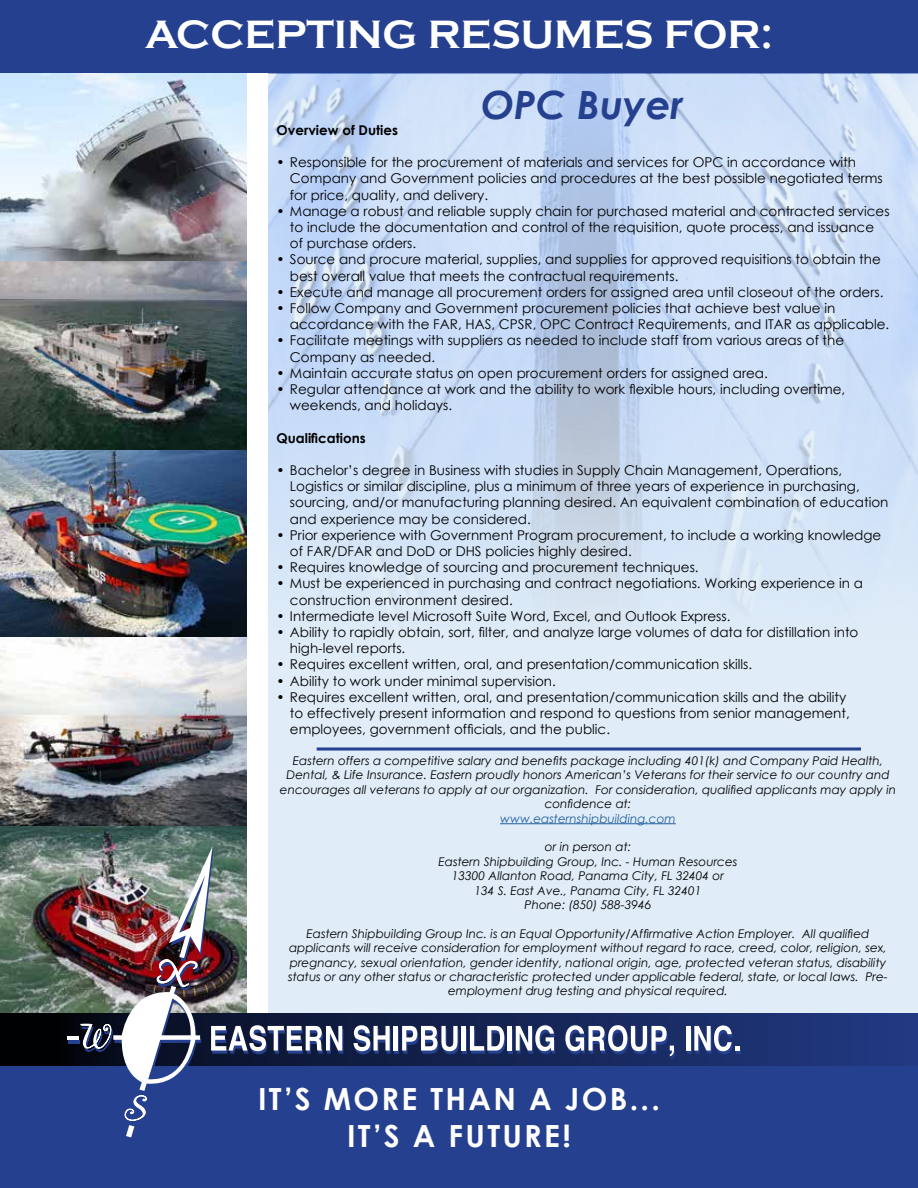
<style>
.page{position:relative;width:918px;height:1188px;background:#fff}
.page>*{position:absolute;margin:0;border:0;box-sizing:border-box;transform-origin:0 0}
.t1{font:700 40.65px "Copperplate Gothic";color:#fff}
.t2{font:italic 700 39px "Century Gothic";color:#25408f}
.t3{font:700 30.45px/36.6px "Century Gothic";letter-spacing:.075em;color:#fff;text-align:center}
.t4{font:13.5px/16.2px "Century Gothic";color:#000}
.t5{font:700 13.5px "Century Gothic";color:#000}
.t6{font:italic 12px/14.4px "Century Gothic";color:#000;text-align:center}
.t7{font:italic 12px "Century Gothic";color:#215e9e}
.s1{font-weight:700}
</style>
<div class="page">
<div style="left:0;top:0;width:918px;height:73px;background:#25408f"></div>
<div style="left:243px;top:73px;width:675px;height:941px;background:#e0edf8"></div>
<img style="left:268px;top:73px;width:650px;height:678px">
<img style="left:0;top:73px;width:248px;height:941px">
<hr style="left:500px;top:823px;width:176px;height:1px;background:#215e9e">
<svg style="left:317px;top:747px;width:544px;height:4px;background:#5068a7"></svg>
<div style="left:248px;top:73px;width:20px;height:941px;background:#fff"></div>
<div style="left:0;top:1014px;width:918px;height:174px;background:#25408f"></div>
<svg style="left:0;top:1014px;width:918px;height:51px;background:#162657"></svg>
<hr style="left:395px;top:1029px;width:4px;height:25px;background:#25408f">
<hr style="left:463px;top:1029px;width:4px;height:25px;background:#25408f">
<hr style="left:509px;top:1029px;width:4px;height:25px;background:#25408f">
<svg style="left:687px;top:1029px;width:4px;height:25px"></svg>
<svg style="left:354px;top:1025px;width:37px;height:29px"></svg>
<hr style="left:394px;top:1026px;width:4px;height:25px;background:#fff">
<svg style="left:402px;top:1026px;width:57px;height:28px;background:#818ba9"></svg>
<hr style="left:462px;top:1026px;width:4px;height:25px;background:#fff">
<svg style="left:470px;top:1026px;width:35px;height:28px"></svg>
<div style="left:507px;top:1026px;width:5px;height:25px;background:#fff"></div>
<svg style="left:516px;top:1025px;width:39px;height:29px"></svg>
<svg style="left:565px;top:1025px;width:110px;height:34px;background:#66749b"></svg>
<hr style="left:686px;top:1026px;width:4px;height:25px;background:#fff">
<svg style="left:694px;top:1025px;width:46px;height:29px"></svg>
<hr style="left:67px;top:1036px;width:12px;height:4px;background:#fff">
<img style="left:68px;top:847px;width:275px;height:291px">
<h1 class="t1" style="left:145px;top:12px;width:629px">ACCEPTING RESUMES FOR:</h1>
<h2 class="t2" style="left:481px;top:75px;width:204px">OPC Buyer</h2>
<p class="t5" style="left:276px;top:120px;width:123px">Overview of Duties</p>
<p class="t4" style="left:290px;top:154px;width:594px;text-indent:-14px"><span class="s1">•</span> Responsible for the procurement of materials and services for OPC in accordance with<br>Company and Government policies and procedures at the best possible negotiated terms for price, quality, and delivery.</p>
<p class="t4" style="left:290px;top:203px;width:601px;text-indent:-14px">• Manage a robust and reliable supply chain for purchased material and contracted services to include the documentation and control of the requisition, quote process, and issuance of purchase orders.</p>
<p class="t4" style="left:290px;top:251px;width:592px;text-indent:-14px">• Source and procure material, supplies, and supplies for approved requisitions to obtain the best overall value that meets the contractual requirements.</p>
<p class="t4" style="left:276px;top:284px;width:608px">• Execute and manage all procurement orders for assigned area until closeout of the orders.</p>
<p class="t4" style="left:290px;top:300px;width:601px;text-indent:-14px">• Follow Company and Government procurement policies that achieve best value in accordance with the FAR, HAS, CPSR, OPC Contract Requirements, and ITAR as applicable.</p>
<p class="t4" style="left:290px;top:332px;width:556px;text-indent:-14px">• Facilitate meetings with suppliers as needed to include staff from various areas of the<br>Company as needed.</p>
<p class="t4" style="left:276px;top:365px;width:493px">• Maintain accurate status on open procurement orders for assigned area.</p>
<p class="t4" style="left:290px;top:381px;width:557px;text-indent:-14px">• Regular attendance at work and the ability to work flexible hours, including overtime, weekends, and holidays.</p>
<p class="t5" style="left:276px;top:427px;width:91px">Qualifications</p>
<p class="t4" style="left:290px;top:462px;width:600px;text-indent:-14px">• Bachelor’s degree in Business with studies in Supply Chain Management, Operations, Logistics or similar discipline, plus a minimum of three years of experience in purchasing, sourcing, and/or manufacturing planning desired. An equivalent combination of education and experience may be considered.</p>
<p class="t4" style="left:290px;top:527px;width:593px;text-indent:-14px">• Prior experience with Government Program procurement, to include a working knowledge of FAR/DFAR and DoD or DHS policies highly desired.</p>
<p class="t4" style="left:276px;top:559px;width:424px">• Requires knowledge of sourcing and procurement techniques.</p>
<p class="t4" style="left:290px;top:575px;width:574px;text-indent:-14px">• Must be experienced in purchasing and contract negotiations. Working experience in a construction environment desired.</p>
<p class="t4" style="left:276px;top:608px;width:456px">• Intermediate level Microsoft Suite Word, Excel, and Outlook Express.</p>
<p class="t4" style="left:290px;top:624px;width:570px;text-indent:-14px">• Ability to rapidly obtain, sort, filter, and analyze large volumes of data for distillation into high-level reports.</p>
<p class="t4" style="left:276px;top:656px;width:477px">• Requires excellent written, oral, and presentation/communication skills.</p>
<p class="t4" style="left:276px;top:672px;width:281px">• Ability to work under minimal supervision.</p>
<p class="t4" style="left:290px;top:689px;width:561px;text-indent:-14px">• Requires excellent written, oral, and presentation/communication skills and the ability to effectively present information and respond to questions from senior management, employees, government officials, and the public.</p>
<p class="t6" style="left:280px;top:753px;width:618px">Eastern offers a competitive salary and benefits package including 401(k) and Company Paid Health, Dental, &amp; Life Insurance. Eastern proudly honors American’s Veterans for their service to our country and encourages all veterans to apply at our organization. For consideration, qualified applicants may apply in confidence at:</p>
<p class="t7" style="left:500px;top:810px;width:177px">www.easternshipbuilding.com</p>
<p class="t6" style="left:438px;top:840px;width:301px">or in person at:<br>Eastern Shipbuilding Group, Inc. - Human Resources 13300 Allanton Road, Panama City, FL 32404 or<br>134 S. East Ave., Panama City, FL 32401<br>Phone: (850) 588-3946</p>
<p class="t6" style="left:288px;top:926px;width:601px">Eastern Shipbuilding Group Inc. is an Equal Opportunity/Affirmative Action Employer. All qualified applicants will receive consideration for employment without regard to race, creed, color, religion, sex, pregnancy, sexual orientation, gender identity, national origin, age, protected veteran status, disability status or any other status or characteristic protected under applicable federal, state, or local laws. Pre&shy;employment drug testing and physical required.</p>
<h3 class="t3" style="left:258px;top:1080px;width:403px">IT’S MORE THAN A JOB...<br>IT’S A FUTURE!</h3>
</div>
